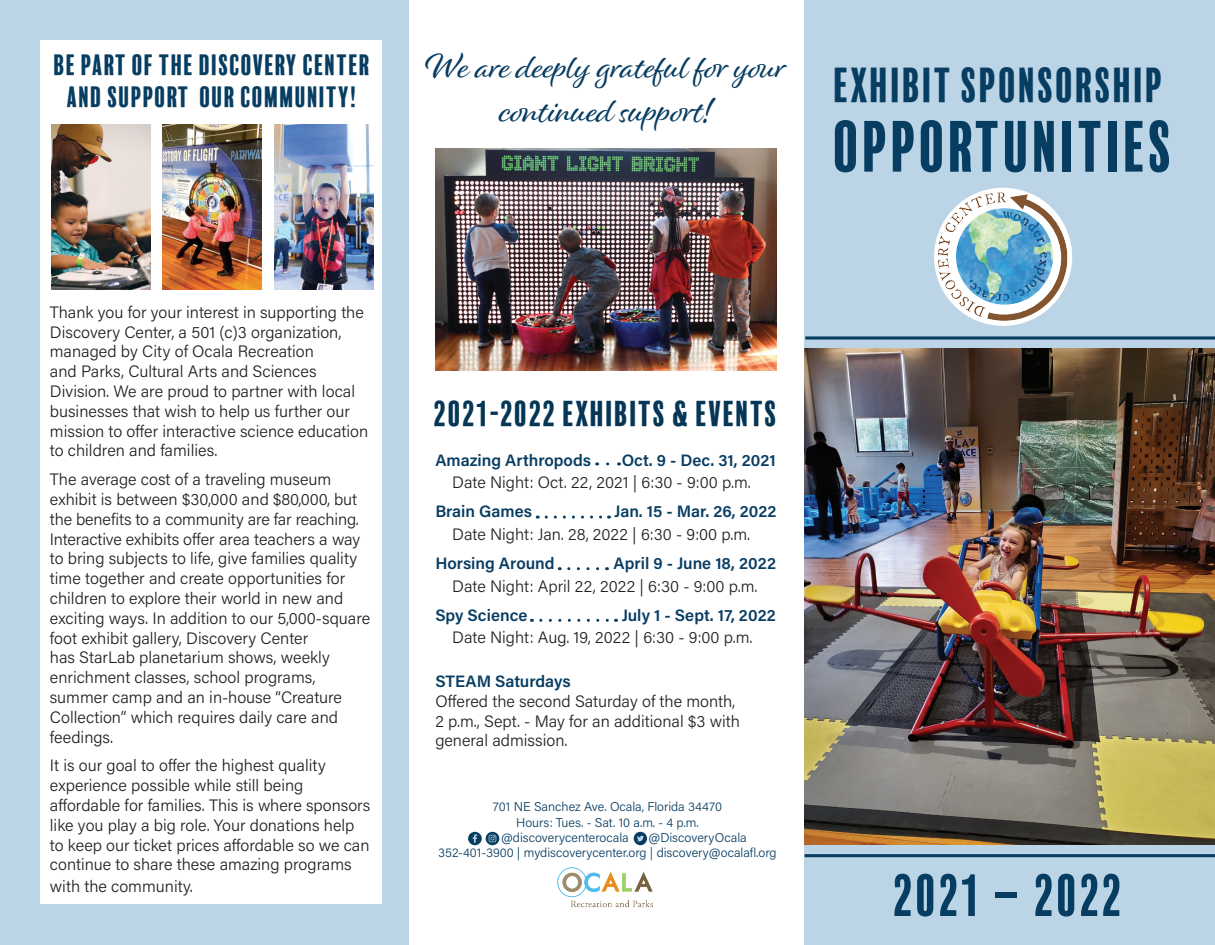
<style>
.page{position:relative;width:1215px;height:945px;background:#fff}
.page>*{position:absolute;margin:0;border:0;box-sizing:border-box;transform-origin:0 0}
.t1{font:66px "Balboa Plus Fill";color:#083d62;scale:.96 1}
.t2{font:54px "Balboa Plus Fill";color:#083d62;scale:.96 1}
.t3{font:45px "Balboa Plus Fill";color:#083d62;scale:.96 1}
.t4{font:36px/43.2px "Alisha";color:#083d62;text-align:center}
.t5{font:33px "Balboa Plus Fill";letter-spacing:-.005em;color:#063655}
.t6{font:27px/32.4px "Balboa Plus Fill";letter-spacing:-.005em;color:#083d62;text-align:center}
.t7{font:300 16.5px/19.8px "Acumin Pro";color:#231f20}
.t8{font:600 16.5px "Acumin Pro";color:#083d62}
.t9{font:300 12.75px/15.3px "Acumin Pro";color:#083d62}
</style>
<div class="page">
<div style="left:0;top:0;width:408px;height:945px;background:#bad5e6"></div>
<div style="left:804px;top:0;width:411px;height:945px;background:#bbd5e7"></div>
<div style="left:40px;top:40px;width:342px;height:864px;background:#fff"></div>
<svg style="left:541px;top:619px;width:76px;height:3px"></svg>
<svg style="left:569px;top:567px;width:39px;height:3px"></svg>
<svg style="left:546px;top:516px;width:64px;height:3px"></svg>
<hr style="left:805px;top:854px;width:410px;height:3px;background:#083d62">
<svg style="left:805px;top:336px;width:410px;height:4px;background:#316081"></svg>
<img style="left:163px;top:125px;width:99px;height:165px">
<img style="left:274px;top:125px;width:100px;height:165px">
<img style="left:51px;top:125px;width:99px;height:165px">
<img style="left:435px;top:149px;width:342px;height:221px">
<div style="left:468px;top:832px;width:14px;height:13px;background:#083d62;border-radius:50%"></div>
<svg style="left:473px;top:834px;width:4px;height:9px"></svg>
<svg style="left:486px;top:832px;width:13px;height:13px"></svg>
<svg style="left:489px;top:835px;width:7px;height:7px"></svg>
<svg style="left:634px;top:832px;width:13px;height:13px"></svg>
<svg style="left:637px;top:836px;width:7px;height:5px"></svg>
<img style="left:558px;top:867px;width:95px;height:41px">
<img style="left:935px;top:189px;width:135px;height:134px">
<img style="left:805px;top:349px;width:410px;height:496px">
<h1 class="t6" style="left:53px;top:49px;width:319px">BE PART OF THE DISCOVERY CENTER<br>AND SUPPORT OUR COMMUNITY!</h1>
<p class="t7" style="left:50px;top:302px;width:320px">Thank you for your interest in supporting the Discovery Center, a 501 (c)3 organization, managed by City of Ocala Recreation<br>and Parks, Cultural Arts and Sciences Division. We are proud to partner with local businesses that wish to help us further our mission to ofer interactive science education to children and families.</p>
<p class="t7" style="left:50px;top:469px;width:322px">The average cost of a traveling museum exhibit is between $30,000 and $80,000, but the benefits to a community are far reaching.<br>Interactive exhibits ofer area teachers a way to bring subjects to life, give families quality time together and create opportunities for children to explore their world in new and exciting ways. In addition to our 5,000-square foot exhibit gallery, Discovery Center<br>has StarLab planetarium shows, weekly enrichment classes, school programs, summer camp and an in-house “Creature Collection” which requires daily care and feedings.</p>
<p class="t7" style="left:50px;top:755px;width:322px">It is our goal to ofer the highest quality experience possible while still being afordable for families. This is where sponsors like you play a big role. Your donations help to keep our ticket prices afordable so we can continue to share these amazing programs</p>
<p class="t7" style="left:50px;top:876px;width:145px">with the community.</p>
<h2 class="t4" style="left:425px;top:44px;width:363px">We are deeply grateful fo yor cotinued suppot!</h2>
<p class="t3" style="left:833px;top:60px;width:347px">EXHIBIT SPONSORSHIP</p>
<p class="t1" style="left:833px;top:110px;width:357px">OPPORTUNITIES</p>
<p class="t5" style="left:434px;top:395px;width:346px">2021-2022 EXHIBITS &amp; EVENTS</p>
<p class="t8" style="left:435px;top:449px;width:157px">Amazing Arthropods</p>
<p class="t8" style="left:622px;top:449px;width:156px">Oct. 9 - Dec. 31, 2021</p>
<p class="t7" style="left:452px;top:472px;width:300px">Date Night: Oct. 22, 2021 | 6:30 - 9:00 p.m.</p>
<p class="t8" style="left:435px;top:500px;width:98px">Brain Games</p>
<p class="t8" style="left:614px;top:500px;width:164px">Jan. 15 - Mar. 26, 2022</p>
<p class="t7" style="left:452px;top:524px;width:299px">Date Night: Jan. 28, 2022 | 6:30 - 9:00 p.m.</p>
<p class="t8" style="left:435px;top:552px;width:121px">Horsing Around</p>
<p class="t8" style="left:614px;top:552px;width:164px">April 9 - June 18, 2022</p>
<p class="t7" style="left:452px;top:575px;width:307px">Date Night: April 22, 2022 | 6:30 - 9:00 p.m.</p>
<p class="t8" style="left:435px;top:603px;width:94px">Spy Science</p>
<p class="t8" style="left:622px;top:603px;width:156px">July 1 - Sept. 17, 2022</p>
<p class="t7" style="left:452px;top:627px;width:302px">Date Night: Aug. 19, 2022 | 6:30 - 9:00 p.m.</p>
<p class="t8" style="left:435px;top:670px;width:137px">STEAM Saturdays</p>
<p class="t7" style="left:435px;top:690px;width:306px">Ofered the second Saturday of the month,<br>2 p.m., Sept. - May for an additional $3 with general admission.</p>
<p class="t9" style="left:493px;top:799px;width:231px">701 NE Sanchez Ave. Ocala, Florida 34470</p>
<p class="t9" style="left:516px;top:814px;width:184px">Hours: Tues. - Sat. 10 a.m. - 4 p.m.</p>
<p class="t9" style="left:501px;top:829px;width:129px">@discoverycenterocala</p>
<p class="t9" style="left:438px;top:829px;width:340px;text-indent:210px">@DiscoveryOcala<br>352-401-3900 | mydiscoverycenter.org | discovery@ocalafl.org</p>
<p class="t2" style="left:893px;top:865px;width:243px">2021 – 2022</p>
</div>
